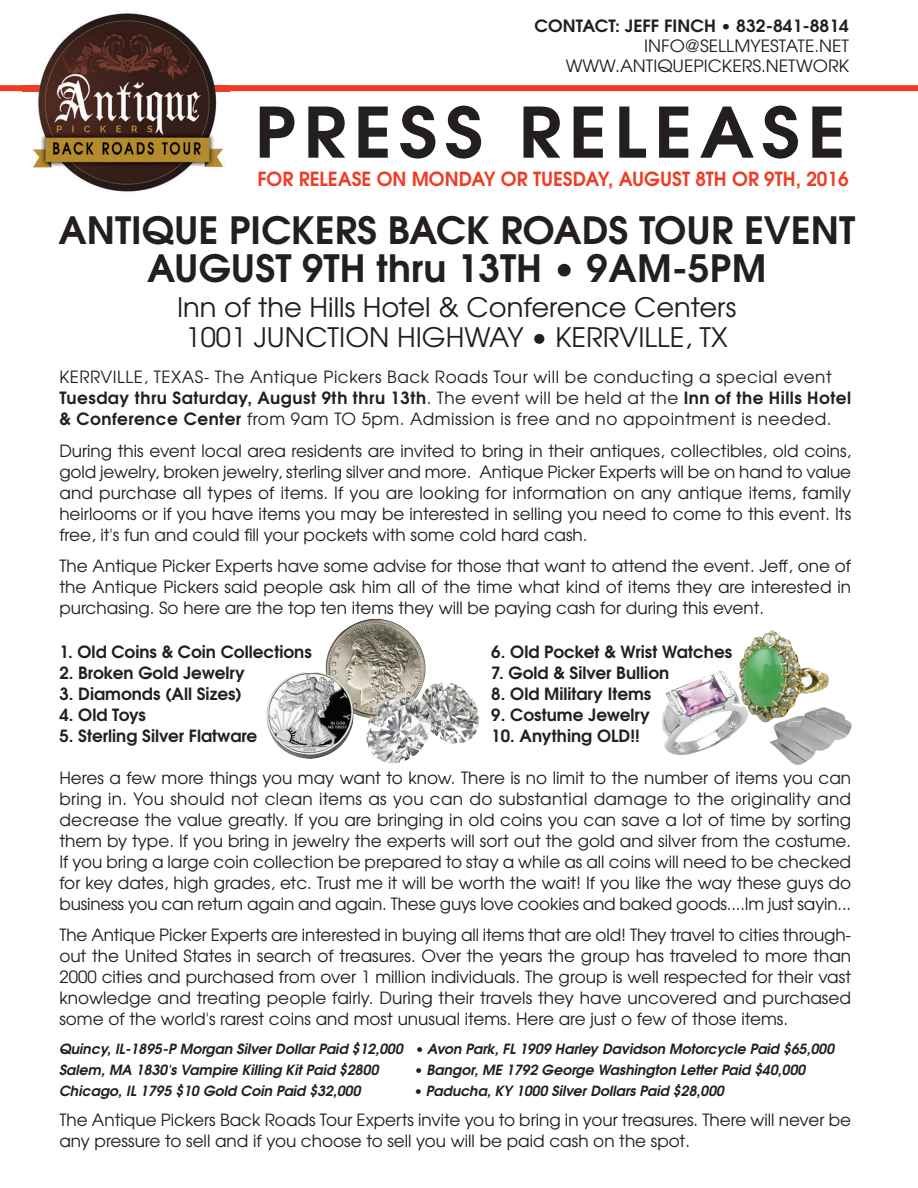
<style>
.page{position:relative;width:918px;height:1188px;background:#fff}
.page>*{position:absolute;margin:0;border:0;box-sizing:border-box;transform-origin:0 0}
.t1{font:700 69.3px "Te X Gyre Adventor";letter-spacing:.1em;color:#231f20;scale:1.06 1}
.t2{font:700 37.5px/37.5px "Te X Gyre Adventor";color:#231f20;text-align:center}
.t3{font:26.85px/29.5px "Te X Gyre Adventor";color:#231f20;text-align:center}
.t4{font:700 19.35px "Te X Gyre Adventor";color:#ef3d25}
.t5{font:16.95px/20.2px "Te X Gyre Adventor";color:#231f20;text-align:right;scale:1.04 1}
.t6{font:700 16.95px "Te X Gyre Adventor";color:#231f20;scale:1.04 1}
.t7{font:16.8px/21px "Te X Gyre Adventor";color:#231f20;text-align:justify}
.t8{font:16.8px/21px "Te X Gyre Adventor";letter-spacing:.03em;color:#231f20}
.t9{font:700 16.8px "Te X Gyre Adventor";color:#231f20}
.t10{font:italic 700 13.95px/21px "Te X Gyre Adventor";color:#231f20}
.s1{font-weight:700}
</style>
<div class="page">
<div style="left:0;top:85px;width:918px;height:6px;background:#ef3d25"></div>
<img style="left:22px;top:13px;width:208px;height:179px">
<img style="left:326px;top:619px;width:99px;height:99px">
<img style="left:267px;top:671px;width:87px;height:88px">
<img style="left:769px;top:709px;width:83px;height:56px">
<img style="left:366px;top:682px;width:113px;height:62px">
<img style="left:662px;top:671px;width:72px;height:52px">
<img style="left:738px;top:630px;width:91px;height:93px">
<p class="t6" style="left:534px;top:19px;width:304px">CONTACT: JEFF FINCH • 832-841-8814</p>
<p class="t5" style="left:566px;top:37px;width:274px">INFO@SELLMYESTATE.NET<br>WWW.ANTIQUEPICKERS.NETWORK</p>
<h1 class="t1" style="left:255px;top:107px;width:559px">PRESS RELEASE</h1>
<p class="t4" style="left:257px;top:172px;width:593px">FOR RELEASE ON MONDAY OR TUESDAY, AUGUST 8TH OR 9TH, 2016</p>
<h2 class="t2" style="left:58px;top:216px;width:798px">ANTIQUE PICKERS BACK ROADS TOUR EVENT<br>AUGUST 9TH thru 13TH • 9AM-5PM</h2>
<h3 class="t3" style="left:177px;top:296px;width:561px">Inn of the Hills Hotel &amp; Conference Centers<br>1001 JUNCTION HIGHWAY • KERRVILLE, TX</h3>
<p class="t8" style="left:59px;top:368px;width:793px">KERRVILLE, TEXAS- The Antique Pickers Back Roads Tour will be conducting a special event<br><span class="s1">Tuesday thru Saturday, August 9th thru 13th</span>. The event will be held at the <span class="s1">Inn of the Hills Hotel &amp; Conference Center</span> from 9am TO 5pm. Admission is free and no appointment is needed.</p>
<p class="t7" style="left:59px;top:442px;width:793px">During this event local area residents are invited to bring in their antiques, collectibles, old coins, gold jewelry, broken jewelry, sterling silver and more. Antique Picker Experts will be on hand to value and purchase all types of items. If you are looking for information on any antique items, family heirlooms or if you have items you may be interested in selling you need to come to this event. Its free, it's fun and could fill your pockets with some cold hard cash.</p>
<p class="t7" style="left:59px;top:557px;width:793px">The Antique Picker Experts have some advise for those that want to attend the event. Jeff, one of the Antique Pickers said people ask him all of the time what kind of items they are interested in purchasing. So here are the top ten items they will be paying cash for during this event.</p>
<p class="t9" style="left:59px;top:645px;width:254px">1. Old Coins &amp; Coin Collections</p>
<p class="t9" style="left:491px;top:645px;width:242px">6. Old Pocket &amp; Wrist Watches</p>
<p class="t9" style="left:59px;top:666px;width:187px">2. Broken Gold Jewelry</p>
<p class="t9" style="left:491px;top:666px;width:179px">7. Gold &amp; Silver Bullion</p>
<p class="t9" style="left:59px;top:687px;width:184px">3. Diamonds (All Sizes)</p>
<p class="t9" style="left:491px;top:687px;width:162px">8. Old Military Items</p>
<p class="t9" style="left:59px;top:708px;width:88px">4. Old Toys</p>
<p class="t9" style="left:491px;top:708px;width:160px">9. Costume Jewelry</p>
<p class="t9" style="left:59px;top:729px;width:199px">5. Sterling Silver Flatware</p>
<p class="t9" style="left:491px;top:729px;width:150px">10. Anything OLD!!</p>
<p class="t7" style="left:59px;top:769px;width:793px">Heres a few more things you may want to know. There is no limit to the number of items you can bring in. You should not clean items as you can do substantial damage to the originality and decrease the value greatly. If you are bringing in old coins you can save a lot of time by sorting them by type. If you bring in jewelry the experts will sort out the gold and silver from the costume.<br>If you bring a large coin collection be prepared to stay a while as all coins will need to be checked for key dates, high grades, etc. Trust me it will be worth the wait! If you like the way these guys do business you can return again and again. These guys love cookies and baked goods....Im just sayin...</p>
<p class="t7" style="left:59px;top:926px;width:793px">The Antique Picker Experts are interested in buying all items that are old! They travel to cities through&shy;out the United States in search of treasures. Over the years the group has traveled to more than 2000 cities and purchased from over 1 million individuals. The group is well respected for their vast knowledge and treating people fairly. During their travels they have uncovered and purchased some of the world's rarest coins and most unusual items. Here are just o few of those items.</p>
<p class="t10" style="left:59px;top:1040px;width:777px">Quincy, IL-1895-P Morgan Silver Dollar Paid $12,000 • Avon Park, FL 1909 Harley Davidson Motorcycle Paid $65,000<br>Salem, MA 1830's Vampire Killing Kit Paid $2800</p>
<p class="t10" style="left:414px;top:1061px;width:393px">• Bangor, ME 1792 George Washington Letter Paid $40,000</p>
<p class="t10" style="left:59px;top:1082px;width:303px">Chicago, IL 1795 $10 Gold Coin Paid $32,000</p>
<p class="t10" style="left:414px;top:1082px;width:312px">• Paducha, KY 1000 Silver Dollars Paid $28,000</p>
<p class="t7" style="left:59px;top:1111px;width:793px">The Antique Pickers Back Roads Tour Experts invite you to bring in your treasures. There will never be any pressure to sell and if you choose to sell you will be paid cash on the spot.</p>
</div>
